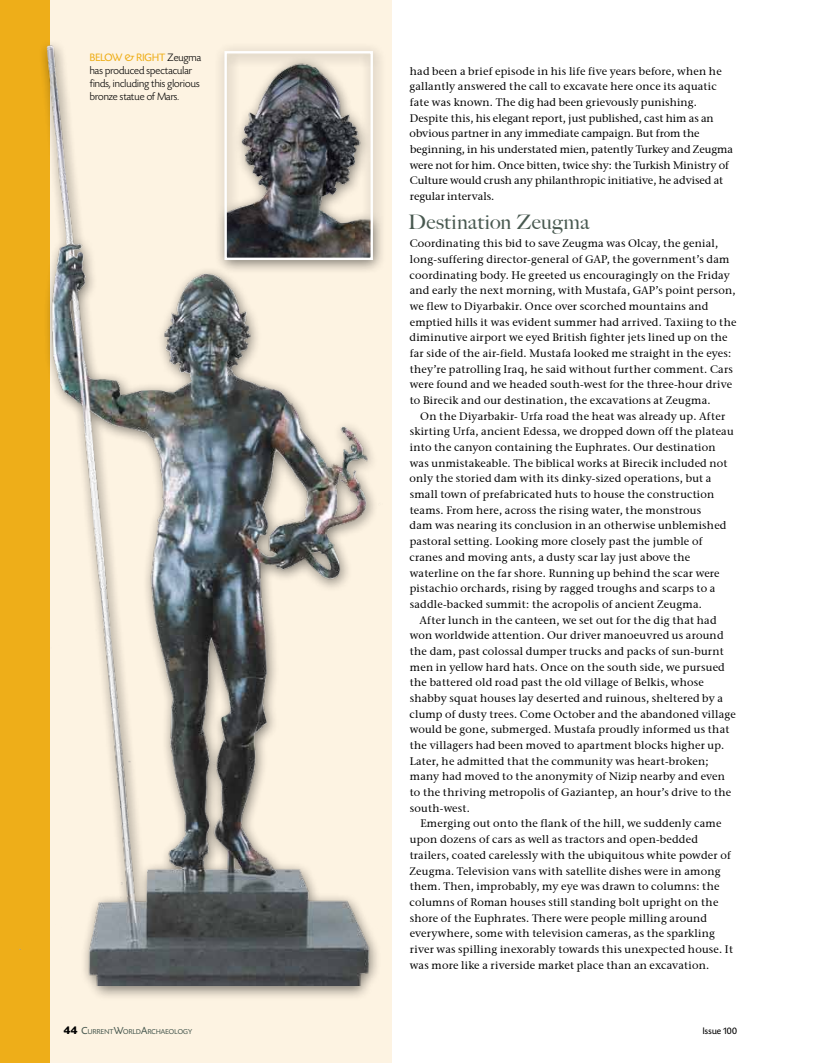
<style>
.page{position:relative;width:815px;height:1063px;background:#fff}
.page>*{position:absolute;margin:0;border:0;box-sizing:border-box;transform-origin:0 0}
.t1{font:500 20px "Big Caslon";letter-spacing:.01em;color:#485950;scale:1.04 1}
.t2{font:300 11.25px/13.1px "Today SHOP";letter-spacing:.01em;color:#000}
.t3{font:11px/15.6px "Stone Serif ITCTT Medium";letter-spacing:.02em;color:#000}
.t4{font:11px/15.6px "Stone Serif ITCTT Medium";color:#000}
.t5{font:10px "Today SHOP";letter-spacing:.03em;color:#000}
.t6{font:7.38px "Today SHOP";letter-spacing:.03em;color:#485950}
.s1{font-weight:400;color:#eeae19}
.s2{font-weight:700;font-size:11.75px;color:#000}
.s3{font-size:10.62px}
</style>
<div class="page">
<div style="left:32px;top:0;width:360px;height:1063px;background:#fdf3e2"></div>
<div style="left:0;top:0;width:50px;height:1063px;background:#eeae19"></div>
<img style="left:19px;top:44px;width:358px;height:942px">
<div style="left:214px;top:42px;width:173px;height:233px;background:#000;opacity:.5"></div>
<img style="left:227px;top:54px;width:143px;height:203px">
<div style="left:224px;top:51px;width:149px;height:209px;border:2px solid #fff"></div>
<p class="t2" style="left:90px;top:51px;width:113px"><span class="s1">BELOW &amp; RIGHT</span> Zeugma has produced spectacular finds, including this glorious bronze statue of Mars.</p>
<p class="t4" style="left:409px;top:63px;width:325px">had been a brief episode in his life five years before, when he gallantly answered the call to excavate here once its aquatic fate was known. The dig had been grievously punishing.<br>Despite this, his elegant report, just published, cast him as an obvious partner in any immediate campaign. But from the beginning, in his understated mien, patently Turkey and Zeugma were not for him. Once bitten, twice shy: the Turkish Ministry of Culture would crush any philanthropic initiative, he advised at regular intervals.</p>
<h1 class="t1" style="left:408px;top:206px;width:176px">Destination Zeugma</h1>
<p class="t3" style="left:410px;top:235px;width:328px">Coordinating this bid to save Zeugma was Olcay, the genial, long-suffering director-general of GAP, the government’s dam coordinating body. He greeted us encouragingly on the Friday and early the next morning, with Mustafa, GAP’s point person, we flew to Diyarbakir. Once over scorched mountains and emptied hills it was evident summer had arrived. Taxiing to the diminutive airport we eyed British fighter jets lined up on the far side of the air-field. Mustafa looked me straight in the eyes: they’re patrolling Iraq, he said without further comment. Cars were found and we headed south-west for the three-hour drive to Birecik and our destination, the excavations at Zeugma.</p>
<p class="t3" style="left:420px;top:408px;width:306px">On the Diyarbakir- Urfa road the heat was already up. After</p>
<p class="t3" style="left:410px;top:424px;width:325px">skirting Urfa, ancient Edessa, we dropped down off the plateau</p>
<p class="t3" style="left:410px;top:439px;width:307px">into the canyon containing the Euphrates. Our destination</p>
<p class="t3" style="left:410px;top:455px;width:319px">was unmistakeable. The biblical works at Birecik included not</p>
<p class="t3" style="left:410px;top:471px;width:303px">only the storied dam with its dinky-sized operations, but a</p>
<p class="t3" style="left:410px;top:486px;width:306px">small town of prefabricated huts to house the construction</p>
<p class="t3" style="left:410px;top:502px;width:293px">teams. From here, across the rising water, the monstrous</p>
<p class="t3" style="left:410px;top:518px;width:318px">dam was nearing its conclusion in an otherwise unblemished</p>
<p class="t3" style="left:410px;top:533px;width:294px">pastoral setting. Looking more closely past the jumble of</p>
<p class="t3" style="left:410px;top:549px;width:282px">cranes and moving ants, a dusty scar lay just above the</p>
<p class="t3" style="left:410px;top:565px;width:311px">waterline on the far shore. Running up behind the scar were</p>
<p class="t3" style="left:410px;top:581px;width:307px">pistachio orchards, rising by ragged troughs and scarps to a</p>
<p class="t3" style="left:410px;top:596px;width:294px">saddle-backed summit: the acropolis of ancient Zeugma.</p>
<p class="t3" style="left:420px;top:612px;width:299px">After lunch in the canteen, we set out for the dig that had</p>
<p class="t3" style="left:410px;top:628px;width:315px">won worldwide attention. Our driver manoeuvred us around</p>
<p class="t3" style="left:410px;top:643px;width:316px">the dam, past colossal dumper trucks and packs of sun-burnt</p>
<p class="t3" style="left:410px;top:659px;width:316px">men in yellow hard hats. Once on the south side, we pursued</p>
<p class="t3" style="left:410px;top:675px;width:296px">the battered old road past the old village of Belkis, whose</p>
<p class="t3" style="left:410px;top:690px;width:315px">shabby squat houses lay deserted and ruinous, sheltered by a</p>
<p class="t3" style="left:410px;top:706px;width:328px">clump of dusty trees. Come October and the abandoned village</p>
<p class="t3" style="left:410px;top:722px;width:321px">would be gone, submerged. Mustafa proudly informed us that</p>
<p class="t3" style="left:410px;top:737px;width:316px">the villagers had been moved to apartment blocks higher up.</p>
<p class="t3" style="left:410px;top:753px;width:300px">Later, he admitted that the community was heart-broken;</p>
<p class="t3" style="left:410px;top:769px;width:317px">many had moved to the anonymity of Nizip nearby and even</p>
<p class="t3" style="left:410px;top:784px;width:323px">to the thriving metropolis of Gaziantep, an hour’s drive to the</p>
<p class="t3" style="left:410px;top:800px;width:62px">south-west.</p>
<p class="t3" style="left:420px;top:816px;width:303px">Emerging out onto the flank of the hill, we suddenly came</p>
<p class="t3" style="left:410px;top:831px;width:290px">upon dozens of cars as well as tractors and open-bedded</p>
<p class="t3" style="left:410px;top:847px;width:323px">trailers, coated carelessly with the ubiquitous white powder of</p>
<p class="t3" style="left:410px;top:863px;width:313px">Zeugma. Television vans with satellite dishes were in among</p>
<p class="t3" style="left:410px;top:879px;width:311px">them. Then, improbably, my eye was drawn to columns: the</p>
<p class="t3" style="left:410px;top:894px;width:310px">columns of Roman houses still standing bolt upright on the</p>
<p class="t3" style="left:410px;top:910px;width:299px">shore of the Euphrates. There were people milling around</p>
<p class="t3" style="left:410px;top:926px;width:307px">everywhere, some with television cameras, as the sparkling</p>
<p class="t3" style="left:410px;top:941px;width:325px">river was spilling inexorably towards this unexpected house. It</p>
<p class="t3" style="left:410px;top:957px;width:301px">was more like a riverside market place than an excavation.</p>
<p class="t6" style="left:64px;top:1028px;width:130px"><span class="s2">44</span> <span class="s3">C</span>URRENT<span class="s3">W</span>ORLD<span class="s3">A</span>RCHAEOLOGY</p>
<p class="t5" style="left:703px;top:1026px;width:36px">Issue 100</p>
</div>
